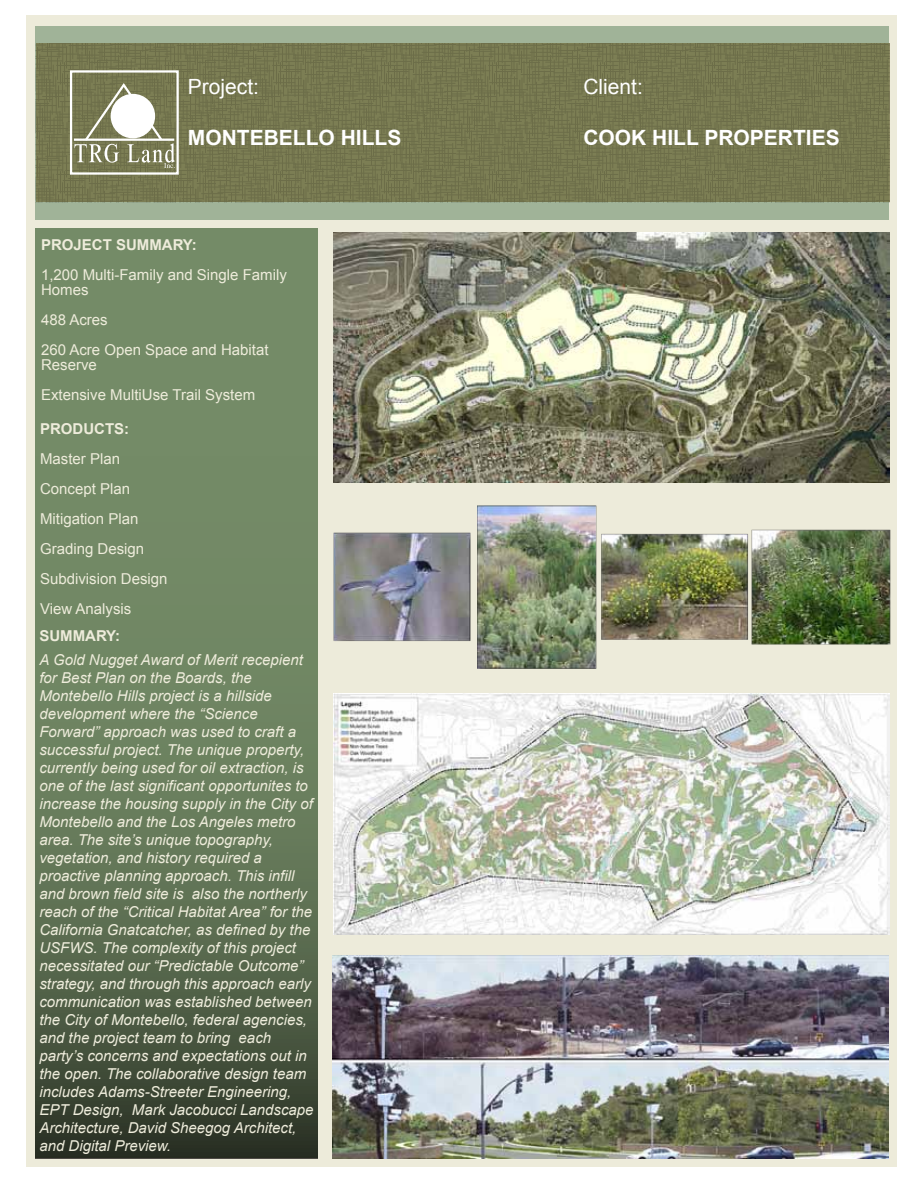
<style>
.page{position:relative;width:918px;height:1188px;background:#fff}
.page>*{position:absolute;margin:0;border:0;box-sizing:border-box;transform-origin:0 0}
.t1{font:700 21px "Arial";color:#fff}
.t2{font:21px "Arial";color:#fff}
.t3{font:italic 15px/18px "Arial";color:#eeecdb}
.t4{font:15px/30px "Arial";color:#eeecdb}
.t5{font:700 15px "Arial";color:#eeecdb}
</style>
<div class="page">
<div style="left:26px;top:15px;width:871px;height:1152px;background:#edebda"></div>
<div style="left:35px;top:26px;width:854px;height:194px;background:#a0b398"></div>
<svg style="left:35px;top:230px;width:282px;height:929px;background:#647859"></svg>
<div style="left:36px;top:43px;width:853px;height:159px;background:#74764f"></div>
<div style="left:70px;top:70px;width:109px;height:105px;border:2px solid #fff"></div>
<svg style="left:74px;top:83px;width:101px;height:85px"></svg>
<div style="left:111px;top:95px;width:43px;height:43px;background:#fff;border-radius:50%"></div>
<div style="left:111px;top:94px;width:44px;height:44px;border:2px solid #fff;border-radius:50%"></div>
<hr style="left:74px;top:139px;width:100px;height:2px;background:#fff">
<img style="left:333px;top:505px;width:558px;height:164px">
<img style="left:333px;top:232px;width:556px;height:251px">
<img style="left:334px;top:694px;width:555px;height:240px">
<img style="left:332px;top:956px;width:557px;height:202px">
<h1 class="t2" style="left:188px;top:73px;width:73px">Project:</h1>
<h1 class="t1" style="left:188px;top:123px;width:215px">MONTEBELLO HILLS</h1>
<p class="t5" style="left:41px;top:234px;width:157px">PROJECT SUMMARY:</p>
<p class="t4" style="left:41px;top:267px;width:247px;line-height:15px">1,200 Multi-Family and Single Family<br>Homes</p>
<p class="t4" style="left:41px;top:304px;width:229px">488 Acres<br>260 Acre Open Space and Habitat</p>
<p class="t4" style="left:41px;top:349px;width:216px">Reserve<br>Extensive MultiUse Trail System</p>
<p class="t5" style="left:40px;top:419px;width:91px">PRODUCTS:</p>
<p class="t4" style="left:40px;top:444px;width:129px">Master Plan<br>Concept Plan<br>Mitigation Plan<br>Grading Design<br>Subdivision Design<br>View Analysis</p>
<p class="t5" style="left:39px;top:626px;width:82px">SUMMARY:</p>
<p class="t3" style="left:39px;top:651px;width:276px">A Gold Nugget Award of Merit recepient for Best Plan on the Boards, the Montebello Hills project is a hillside development where the “Science Forward” approach was used to craft a successful project. The unique property, currently being used for oil extraction, is one of the last significant opportunites to increase the housing supply in the City of Montebello and the Los Angeles metro area. The site’s unique topography, vegetation, and history required a proactive planning approach. This infill and brown field site is also the northerly reach of the “Critical Habitat Area” for the California Gnatcatcher, as defined by the USFWS. The complexity of this project necessitated our “Predictable Outcome” strategy, and through this approach early communication was established between the City of Montebello, federal agencies, and the project team to bring each party’s concerns and expectations out in the open. The collaborative design team includes Adams-Streeter Engineering, EPT Design, Mark Jacobucci Landscape Architecture, David Sheegog Architect, and Digital Preview.</p>
<h1 class="t2" style="left:583px;top:73px;width:61px">Client:</h1>
<h1 class="t1" style="left:583px;top:123px;width:258px">COOK HILL PROPERTIES</h1>
</div>
